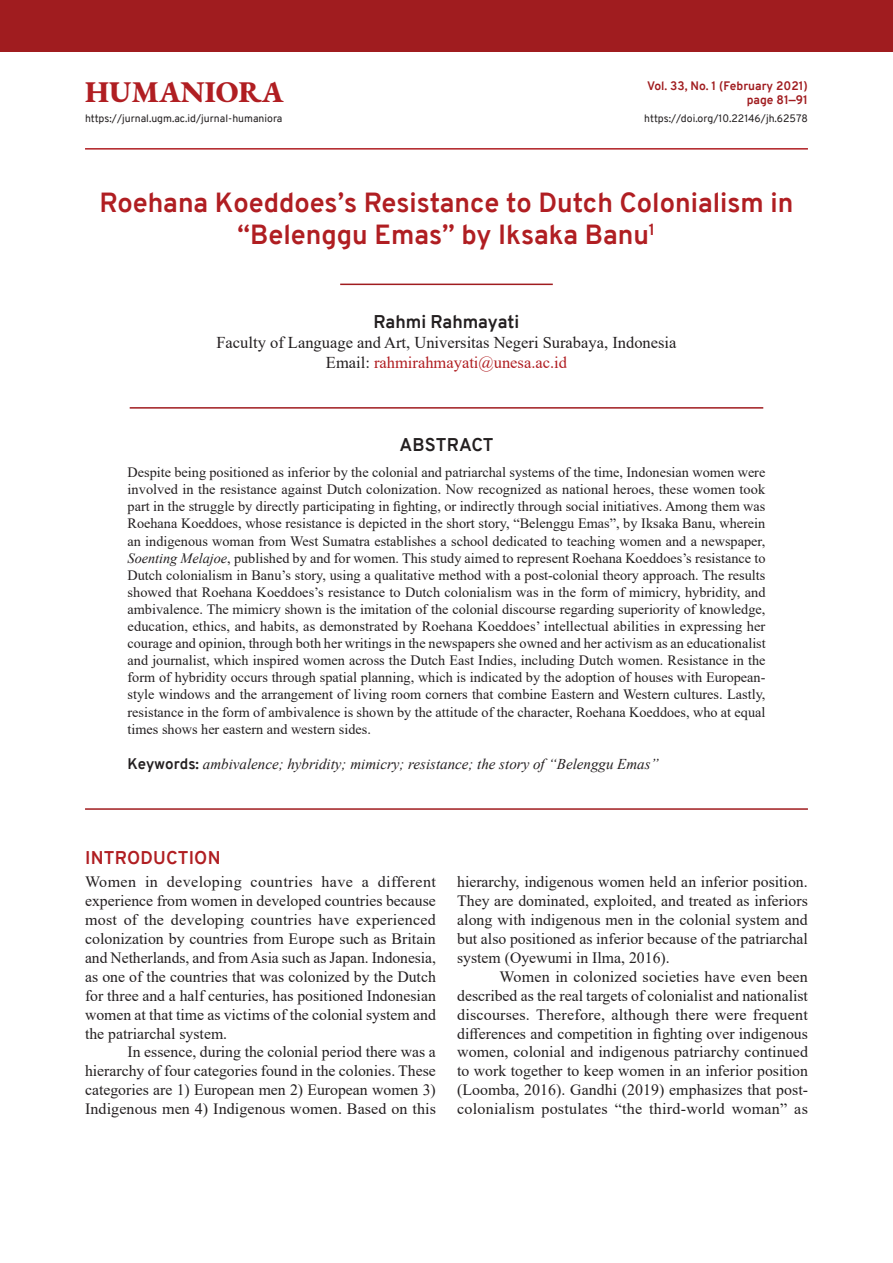
<style>
.page{position:relative;width:893px;height:1263px;background:#fff}
.page>*{position:absolute;margin:0;border:0;box-sizing:border-box;transform-origin:0 0}
.Humaniora{font:800 30px "EB Garamond";color:#b01e22}
.Judul{font:700 27px/32.4px "Overpass";color:#b01e22;text-align:center}
.Penulis{font:700 18px "Overpass";color:#231f20}
.t1{font:700 18px "Overpass";letter-spacing:.01em;color:#b01e22}
.Jdl_Abstrak{font:700 18px "Overpass";color:#231f20}
.Identitas_Penulis{font:16.5px "Times New Roman";color:#231f20}
.Identitas_Penulis-2{font:16.5px "Times New Roman";color:#b01e22}
.Isi__Base{font:15.75px/18.9px "Times New Roman";letter-spacing:.005em;color:#231f20;text-align:justify}
.Isi_awal{font:15.75px/18.9px "Times New Roman";color:#231f20;text-align:justify}
.Keyword{font:italic 15px "Times New Roman";color:#231f20}
.Abstrak{font:14.25px/17.1px "Times New Roman";color:#231f20;text-align:justify}
.t2{font:700 12px "Overpass";color:#a01c1f}
.t3{font:10.5px "Overpass";color:#231f20}
.s1{color:#231f20}
.s2{font-style:italic}
.s3{font-family:"Overpass";font-weight:700;font-style:normal}
</style>
<div class="page">
<hr style="left:85px;top:148px;width:723px;height:2px;background:#b01e22">
<div style="left:0;top:0;width:893px;height:51px;background:#a01c1f"></div>
<hr style="left:340px;top:284px;width:213px;height:1px;background:#a01c1f">
<hr style="left:130px;top:407px;width:633px;height:2px;background:#a01c1f">
<hr style="left:85px;top:808px;width:723px;height:2px;background:#a01c1f">
<p class="Humaniora" style="left:85px;top:70px;width:200px">HUMANIORA</p>
<p class="t2" style="left:647px;top:77px;width:162px">Vol. 33, No. 1 (February 2021)</p>
<p class="t2" style="left:747px;top:91px;width:63px">page 81—91</p>
<p class="t3" style="left:85px;top:111px;width:199px">https://jurnal.ugm.ac.id/jurnal-humaniora</p>
<p class="t3" style="left:644px;top:111px;width:165px">https://doi.org/10.22146/jh.62578</p>
<p class="Judul" style="left:100px;top:186px;width:695px">Roehana Koeddoes’s Resistance to Dutch Colonialism in “Belenggu Emas” by Iksaka Banu<sup>1</sup></p>
<p class="Penulis" style="left:374px;top:309px;width:147px">Rahmi Rahmayati</p>
<p class="Identitas_Penulis" style="left:216px;top:331px;width:462px">Faculty of Language and Art, Universitas Negeri Surabaya, Indonesia</p>
<p class="Identitas_Penulis-2" style="left:326px;top:350px;width:243px"><span class="s1">Email:</span> rahmirahmayati@unesa.ac.id</p>
<p class="Jdl_Abstrak" style="left:400px;top:432px;width:96px">ABSTRACT</p>
<p class="Abstrak" style="left:128px;top:463px;width:640px">Despite being positioned as inferior by the colonial and patriarchal systems of the time, Indonesian women were involved in the resistance against Dutch colonization. Now recognized as national heroes, these women took part in the struggle by directly participating in fighting, or indirectly through social initiatives. Among them was Roehana Koeddoes, whose resistance is depicted in the short story, “Belenggu Emas”, by Iksaka Banu, wherein an indigenous woman from West Sumatra establishes a school dedicated to teaching women and a newspaper, <span class="s2">Soenting Melajoe</span>, published by and for women. This study aimed to represent Roehana Koeddoes’s resistance to Dutch colonialism in Banu’s story, using a qualitative method with a post-colonial theory approach. The results showed that Roehana Koeddoes’s resistance to Dutch colonialism was in the form of mimicry, hybridity, and ambivalence. The mimicry shown is the imitation of the colonial discourse regarding superiority of knowledge, education, ethics, and habits, as demonstrated by Roehana Koeddoes’ intellectual abilities in expressing her courage and opinion, through both her writings in the newspapers she owned and her activism as an educationalist and journalist, which inspired women across the Dutch East Indies, including Dutch women. Resistance in the form of hybridity occurs through spatial planning, which is indicated by the adoption of houses with European&shy;style windows and the arrangement of living room corners that combine Eastern and Western cultures. Lastly, resistance in the form of ambivalence is shown by the attitude of the character, Roehana Koeddoes, who at equal times shows her eastern and western sides.</p>
<p class="Keyword" style="left:128px;top:753px;width:533px"><span class="s3">Keywords:</span> ambivalence; hybridity; mimicry; resistance; the story of “Belenggu Emas”</p>
<p class="t1" style="left:85px;top:845px;width:137px">INTRODUCTION</p>
<p class="Isi_awal" style="left:85px;top:872px;width:352px">Women in developing countries have a different experience from women in developed countries because most of the developing countries have experienced colonization by countries from Europe such as Britain and Netherlands, and from Asia such as Japan. Indonesia, as one of the countries that was colonized by the Dutch for three and a half centuries, has positioned Indonesian women at that time as victims of the colonial system and the patriarchal system.</p>
<p class="Isi__Base" style="left:85px;top:1042px;width:352px;text-indent:43px">In essence, during the colonial period there was a hierarchy of four categories found in the colonies. These categories are 1) European men 2) European women 3)<br>Indigenous men 4) Indigenous women. Based on this</p>
<p class="Isi__Base" style="left:457px;top:872px;width:352px">hierarchy, indigenous women held an inferior position.<br>They are dominated, exploited, and treated as inferiors along with indigenous men in the colonial system and but also positioned as inferior because of the patriarchal system (Oyewumi in Ilma, 2016).</p>
<p class="Isi__Base" style="left:457px;top:966px;width:352px;text-indent:43px">Women in colonized societies have even been described as the real targets of colonialist and nationalist discourses. Therefore, although there were frequent differences and competition in fighting over indigenous women, colonial and indigenous patriarchy continued to work together to keep women in an inferior position (Loomba, 2016). Gandhi (2019) emphasizes that post&shy;colonialism postulates “the third-world woman” as</p>
</div>
